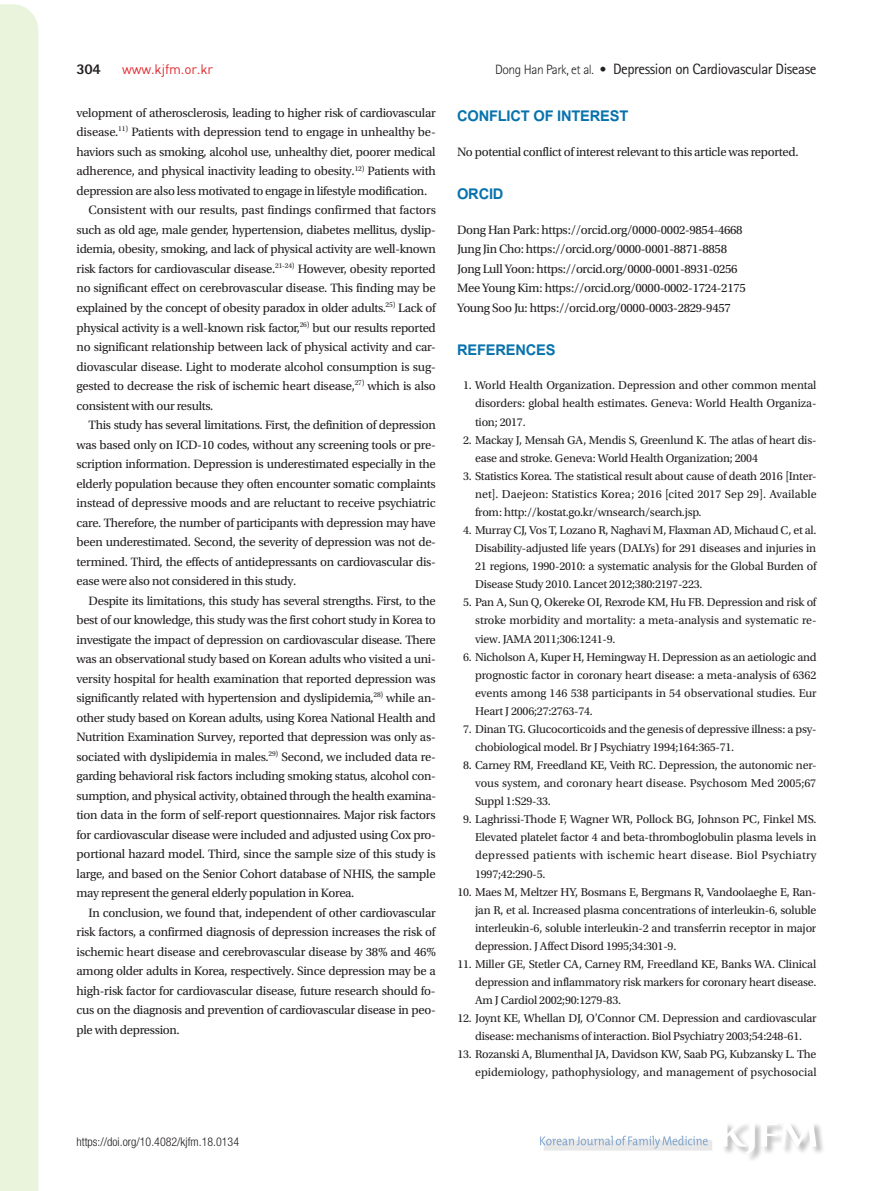
<style>
.page{position:relative;width:893px;height:1191px;background:#fff}
.page>*{position:absolute;margin:0;border:0;box-sizing:border-box;transform-origin:0 0}
.t1{font:700 20.4px "Utsaah";letter-spacing:-.01em;color:#0872ad}
.t2{font:15px "Rotis Sans Serif Std";letter-spacing:-.03em;color:#231f20}
.t3{font:800 15px "Rotis Sans Serif Std";color:#231f20}
.t4{font:13.5px "Dinreg";letter-spacing:-.01em;color:#e02a30}
.t5{font:12.75px/19.5px "Utopia Std";letter-spacing:-.025em;color:#231f20}
.t6{font:12.75px "Utopia Std";letter-spacing:-.005em;color:#231f20}
.t7{font:12px/18px "Utopia Std";letter-spacing:-.02em;color:#231f20;text-align:justify}
.t8{font:300 condensed 12px "Helvetica Neue LT Std";color:#231f20}
.s1{font-weight:300;font-size:13.5px}
</style>
<div class="page">
<div style="left:0;top:4px;width:38px;height:1187px;background:#eaf3dc"></div>
<div style="left:721px;top:1122px;width:104px;height:40px;background:#231f20;opacity:.3"></div>
<svg style="left:722px;top:1122px;width:94px;height:32px"></svg>
<div style="left:544px;top:1140px;width:168px;height:10px;background:#e8e8e9"></div>
<svg style="left:540px;top:1135px;width:168px;height:13px"></svg>
<p class="t3" style="left:77px;top:60px;width:26px">304</p>
<p class="t4" style="left:122px;top:61px;width:93px">www.kjfm.or.kr</p>
<p class="t2" style="left:495px;top:60px;width:323px"><span class="s1">Dong Han Park, et al. •</span> Depression on Cardiovascular Disease</p>
<p class="t5" style="left:77px;top:103px;width:361px">velopment of atherosclerosis, leading to higher risk of cardiovascular</p>
<p class="t5" style="left:77px;top:123px;width:361px">disease.<sup>11)</sup> Patients with depression tend to engage in unhealthy be-</p>
<p class="t5" style="left:77px;top:142px;width:361px">haviors such as smoking, alcohol use, unhealthy diet, poorer medical</p>
<p class="t5" style="left:77px;top:162px;width:361px">adherence, and physical inactivity leading to obesity.<sup>12)</sup> Patients with</p>
<p class="t5" style="left:77px;top:181px;width:352px">depression are also less motivated to engage in lifestyle modification.</p>
<p class="t6" style="left:89px;top:203px;width:349px">Consistent with our results, past findings confirmed that factors</p>
<p class="t5" style="left:77px;top:220px;width:361px">such as old age, male gender, hypertension, diabetes mellitus, dyslip-</p>
<p class="t5" style="left:77px;top:240px;width:361px">idemia, obesity, smoking, and lack of physical activity are well-known</p>
<p class="t5" style="left:77px;top:259px;width:361px">risk factors for cardiovascular disease.<sup>21-24)</sup> However, obesity reported</p>
<p class="t5" style="left:77px;top:279px;width:361px">no significant effect on cerebrovascular disease. This finding may be</p>
<p class="t5" style="left:77px;top:298px;width:361px">explained by the concept of obesity paradox in older adults.<sup>25)</sup> Lack of</p>
<p class="t5" style="left:77px;top:318px;width:361px">physical activity is a well-known risk factor,<sup>26)</sup> but our results reported</p>
<p class="t5" style="left:77px;top:337px;width:361px">no significant relationship between lack of physical activity and car-</p>
<p class="t5" style="left:77px;top:357px;width:361px">diovascular disease. Light to moderate alcohol consumption is sug-</p>
<p class="t5" style="left:77px;top:376px;width:361px">gested to decrease the risk of ischemic heart disease,<sup>27)</sup> which is also</p>
<p class="t5" style="left:77px;top:396px;width:138px">consistent with our results.</p>
<p class="t5" style="left:89px;top:415px;width:349px">This study has several limitations. First, the definition of depression</p>
<p class="t5" style="left:77px;top:435px;width:361px">was based only on ICD-10 codes, without any screening tools or pre-</p>
<p class="t5" style="left:77px;top:454px;width:361px">scription information. Depression is underestimated especially in the</p>
<p class="t5" style="left:77px;top:474px;width:361px">elderly population because they often encounter somatic complaints</p>
<p class="t5" style="left:77px;top:493px;width:361px">instead of depressive moods and are reluctant to receive psychiatric</p>
<p class="t5" style="left:77px;top:513px;width:361px">care. Therefore, the number of participants with depression may have</p>
<p class="t5" style="left:77px;top:532px;width:361px">been underestimated. Second, the severity of depression was not de-</p>
<p class="t5" style="left:77px;top:552px;width:361px">termined. Third, the effects of antidepressants on cardiovascular dis-</p>
<p class="t5" style="left:77px;top:571px;width:221px">ease were also not considered in this study.</p>
<p class="t5" style="left:89px;top:591px;width:349px">Despite its limitations, this study has several strengths. First, to the</p>
<p class="t5" style="left:77px;top:610px;width:361px">best of our knowledge, this study was the first cohort study in Korea to</p>
<p class="t5" style="left:77px;top:630px;width:361px">investigate the impact of depression on cardiovascular disease. There</p>
<p class="t5" style="left:77px;top:649px;width:361px">was an observational study based on Korean adults who visited a uni-</p>
<p class="t5" style="left:77px;top:669px;width:361px">versity hospital for health examination that reported depression was</p>
<p class="t5" style="left:77px;top:688px;width:361px">significantly related with hypertension and dyslipidemia,<sup>28)</sup> while an-</p>
<p class="t5" style="left:77px;top:708px;width:361px">other study based on Korean adults, using Korea National Health and</p>
<p class="t5" style="left:77px;top:727px;width:361px">Nutrition Examination Survey, reported that depression was only as-</p>
<p class="t5" style="left:77px;top:747px;width:361px">sociated with dyslipidemia in males.<sup>29)</sup> Second, we included data re-</p>
<p class="t5" style="left:77px;top:766px;width:361px">garding behavioral risk factors including smoking status, alcohol con-</p>
<p class="t5" style="left:77px;top:786px;width:361px">sumption, and physical activity, obtained through the health examina-</p>
<p class="t5" style="left:77px;top:805px;width:361px">tion data in the form of self-report questionnaires. Major risk factors</p>
<p class="t5" style="left:77px;top:825px;width:361px">for cardiovascular disease were included and adjusted using Cox pro-</p>
<p class="t5" style="left:77px;top:844px;width:361px">portional hazard model. Third, since the sample size of this study is</p>
<p class="t5" style="left:77px;top:864px;width:361px">large, and based on the Senior Cohort database of NHIS, the sample</p>
<p class="t5" style="left:77px;top:883px;width:279px">may represent the general elderly population in Korea.</p>
<p class="t5" style="left:89px;top:903px;width:349px">In conclusion, we found that, independent of other cardiovascular</p>
<p class="t5" style="left:77px;top:922px;width:361px">risk factors, a confirmed diagnosis of depression increases the risk of</p>
<p class="t5" style="left:77px;top:942px;width:361px">ischemic heart disease and cerebrovascular disease by 38% and 46%</p>
<p class="t5" style="left:77px;top:961px;width:361px">among older adults in Korea, respectively. Since depression may be a</p>
<p class="t5" style="left:77px;top:981px;width:361px">high-risk factor for cardiovascular disease, future research should fo-</p>
<p class="t5" style="left:77px;top:1000px;width:361px">cus on the diagnosis and prevention of cardiovascular disease in peo-</p>
<p class="t5" style="left:77px;top:1020px;width:105px">ple with depression.</p>
<h1 class="t1" style="left:457px;top:106px;width:173px">CONFLICT OF INTEREST</h1>
<p class="t5" style="left:457px;top:142px;width:343px">No potential conflict of interest relevant to this article was reported.</p>
<h1 class="t1" style="left:457px;top:184px;width:48px">ORCID</h1>
<p class="t5" style="left:457px;top:220px;width:290px">Dong Han Park: https://orcid.org/0000-0002-9854-4668<br>Jung Jin Cho: https://orcid.org/0000-0001-8871-8858<br>Jong Lull Yoon: https://orcid.org/0000-0001-8931-0256<br>Mee Young Kim: https://orcid.org/0000-0002-1724-2175<br>Young Soo Ju: https://orcid.org/0000-0003-2829-9457</p>
<h1 class="t1" style="left:457px;top:340px;width:100px">REFERENCES</h1>
<p class="t7" style="left:475px;top:377px;width:343px;text-indent:-12px">1. World Health Organization. Depression and other common mental disorders: global health estimates. Geneva: World Health Organiza&shy;tion; 2017.</p>
<p class="t7" style="left:475px;top:431px;width:343px;text-indent:-12px">2. Mackay J, Mensah GA, Mendis S, Greenlund K. The atlas of heart dis&shy;ease and stroke. Geneva: World Health Organization; 2004</p>
<p class="t7" style="left:475px;top:467px;width:343px;text-indent:-12px">3. Statistics Korea. The statistical result about cause of death 2016 [Inter&shy;net]. Daejeon: Statistics Korea; 2016 [cited 2017 Sep 29]. Available from: http://kostat.go.kr/wnsearch/search.jsp.</p>
<p class="t7" style="left:475px;top:521px;width:343px;text-indent:-12px">4. Murray CJ, Vos T, Lozano R, Naghavi M, Flaxman AD, Michaud C, et al.<br>Disability-adjusted life years (DALYs) for 291 diseases and injuries in 21 regions, 1990-2010: a systematic analysis for the Global Burden of Disease Study 2010. Lancet 2012;380:2197-223.</p>
<p class="t7" style="left:475px;top:593px;width:343px;text-indent:-12px">5. Pan A, Sun Q, Okereke OI, Rexrode KM, Hu FB. Depression and risk of stroke morbidity and mortality: a meta-analysis and systematic re&shy;view. JAMA 2011;306:1241-9.</p>
<p class="t7" style="left:475px;top:648px;width:343px;text-indent:-12px">6. Nicholson A, Kuper H, Hemingway H. Depression as an aetiologic and prognostic factor in coronary heart disease: a meta-analysis of 6362 events among 146 538 participants in 54 observational studies. Eur Heart J 2006;27:2763-74.</p>
<p class="t7" style="left:475px;top:720px;width:343px;text-indent:-12px">7. Dinan TG. Glucocorticoids and the genesis of depressive illness: a psy&shy;chobiological model. Br J Psychiatry 1994;164:365-71.</p>
<p class="t7" style="left:475px;top:756px;width:343px;text-indent:-12px">8. Carney RM, Freedland KE, Veith RC. Depression, the autonomic ner&shy;vous system, and coronary heart disease. Psychosom Med 2005;67<br>Suppl 1:S29-33.</p>
<p class="t7" style="left:475px;top:810px;width:343px;text-indent:-12px">9. Laghrissi-Thode F, Wagner WR, Pollock BG, Johnson PC, Finkel MS.<br>Elevated platelet factor 4 and beta-thromboglobulin plasma levels in depressed patients with ischemic heart disease. Biol Psychiatry 1997;42:290-5.</p>
<p class="t7" style="left:475px;top:883px;width:343px;text-indent:-18px">10. Maes M, Meltzer HY, Bosmans E, Bergmans R, Vandoolaeghe E, Ran&shy;jan R, et al. Increased plasma concentrations of interleukin-6, soluble interleukin-6, soluble interleukin-2 and transferrin receptor in major depression. J Affect Disord 1995;34:301-9.</p>
<p class="t7" style="left:475px;top:955px;width:343px;text-indent:-18px">11. Miller GE, Stetler CA, Carney RM, Freedland KE, Banks WA. Clinical depression and inflammatory risk markers for coronary heart disease.<br>Am J Cardiol 2002;90:1279-83.</p>
<p class="t7" style="left:457px;top:1009px;width:361px;text-align:center">12. Joynt KE, Whellan DJ, O’Connor CM. Depression and cardiovascular disease: mechanisms of interaction. Biol Psychiatry 2003;54:248-61.</p>
<p class="t7" style="left:457px;top:1045px;width:361px;text-align:right">13. Rozanski A, Blumenthal JA, Davidson KW, Saab PG, Kubzansky L. The epidemiology, pathophysiology, and management of psychosocial</p>
<p class="t8" style="left:77px;top:1134px;width:164px">https://doi.org/10.4082/kjfm.18.0134</p>
</div>
